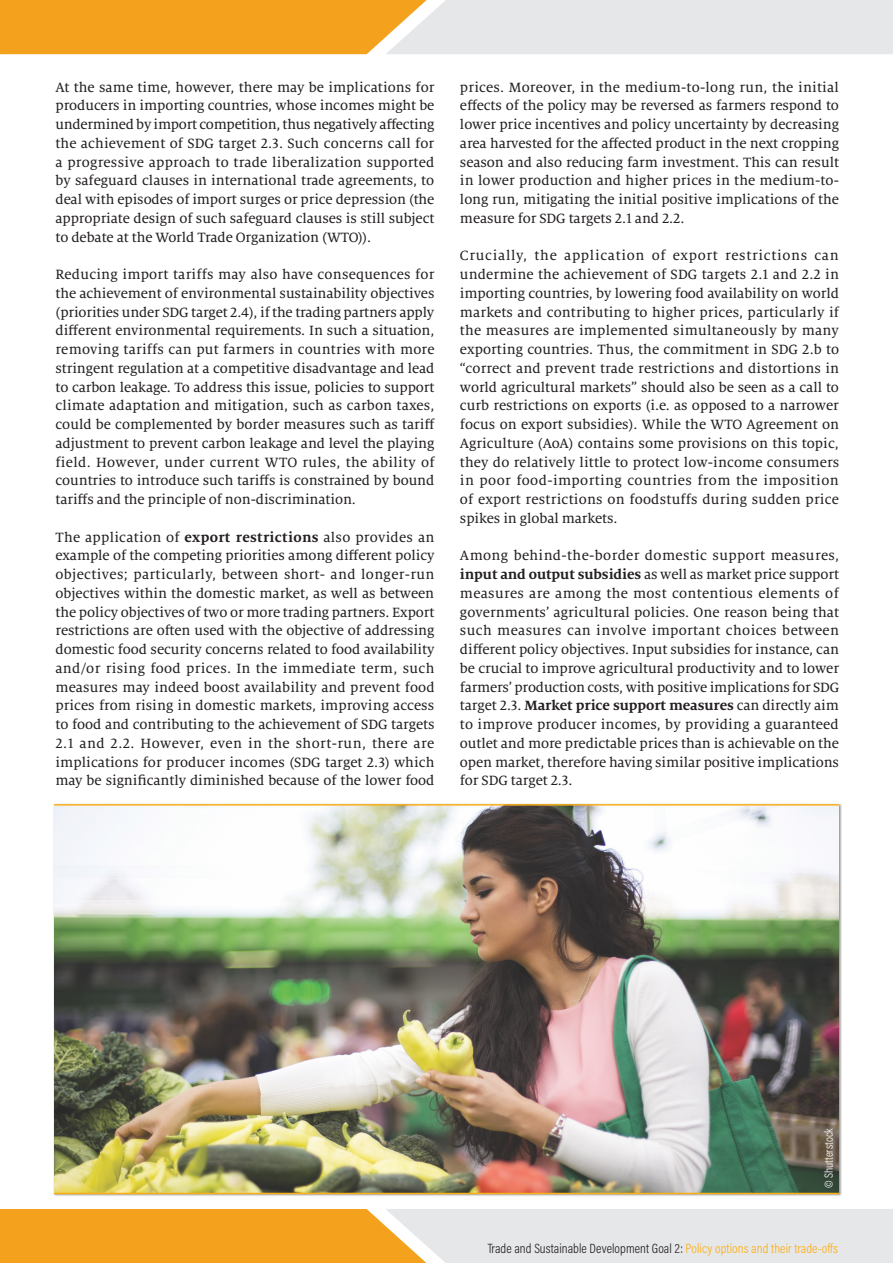
<style>
.page{position:relative;width:893px;height:1263px;background:#fff}
.page>*{position:absolute;margin:0;border:0;box-sizing:border-box;transform-origin:0 0}
.Body_text{font:14.85px/18.8px "Milo Serif OT Text";letter-spacing:-.005em;color:#231f20;text-align:justify}
.Cover_Title{font:300 13.5px "Acumin Pro Cond";letter-spacing:.005em;color:#231f20}
.Pic_Copyright{font:300 12px "Acumin Pro Cond";color:#fff}
.s1{font-family:"Milo Serif OT";font-weight:700}
.s2{color:#faaf18}
</style>
<div class="page">
<svg style="left:0;top:0;width:893px;height:54px"></svg>
<svg style="left:0;top:1209px;width:893px;height:54px"></svg>
<img style="left:54px;top:805px;width:785px;height:388px">
<hr style="left:54px;top:804px;width:785px;height:1px;background:#faaf18">
<hr style="left:54px;top:1193px;width:785px;height:1px;background:#faaf18">
<p class="Body_text" style="left:55px;top:78px;width:381px">At the same time, however, there may be implications for producers in importing countries, whose incomes might be undermined by import competition, thus negatively affecting the achievement of SDG target 2.3. Such concerns call for a progressive approach to trade liberalization supported by safeguard clauses in international trade agreements, to deal with episodes of import surges or price depression (the appropriate design of such safeguard clauses is still subject to debate at the World Trade Organization (WTO)).</p>
<p class="Body_text" style="left:55px;top:265px;width:381px">Reducing import tariffs may also have consequences for the achievement of environmental sustainability objectives (priorities under SDG target 2.4), if the trading partners apply different environmental requirements. In such a situation, removing tariffs can put farmers in countries with more stringent regulation at a competitive disadvantage and lead to carbon leakage. To address this issue, policies to support climate adaptation and mitigation, such as carbon taxes, could be complemented by border measures such as tariff adjustment to prevent carbon leakage and level the playing field. However, under current WTO rules, the ability of countries to introduce such tariffs is constrained by bound tariffs and the principle of non-discrimination.</p>
<p class="Body_text" style="left:55px;top:528px;width:381px">The application of <span class="s1">export restrictions</span> also provides an example of the competing priorities among different policy objectives; particularly, between short- and longer-run objectives within the domestic market, as well as between the policy objectives of two or more trading partners. Export restrictions are often used with the objective of addressing domestic food security concerns related to food availability and/or rising food prices. In the immediate term, such measures may indeed boost availability and prevent food prices from rising in domestic markets, improving access to food and contributing to the achievement of SDG targets 2.1 and 2.2. However, even in the short-run, there are implications for producer incomes (SDG target 2.3) which may be significantly diminished because of the lower food</p>
<p class="Body_text" style="left:460px;top:78px;width:381px">prices. Moreover, in the medium-to-long run, the initial effects of the policy may be reversed as farmers respond to lower price incentives and policy uncertainty by decreasing area harvested for the affected product in the next cropping season and also reducing farm investment. This can result in lower production and higher prices in the medium-to&shy;long run, mitigating the initial positive implications of the measure for SDG targets 2.1 and 2.2.</p>
<p class="Body_text" style="left:460px;top:246px;width:381px">Crucially, the application of export restrictions can undermine the achievement of SDG targets 2.1 and 2.2 in importing countries, by lowering food availability on world markets and contributing to higher prices, particularly if the measures are implemented simultaneously by many exporting countries. Thus, the commitment in SDG 2.b to “correct and prevent trade restrictions and distortions in world agricultural markets” should also be seen as a call to curb restrictions on exports (i.e. as opposed to a narrower focus on export subsidies). While the WTO Agreement on Agriculture (AoA) contains some provisions on this topic, they do relatively little to protect low-income consumers in poor food-importing countries from the imposition of export restrictions on foodstuffs during sudden price spikes in global markets.</p>
<p class="Body_text" style="left:460px;top:546px;width:381px">Among behind-the-border domestic support measures, <span class="s1">input and output subsidies</span> as well as market price support measures are among the most contentious elements of governments’ agricultural policies. One reason being that such measures can involve important choices between different policy objectives. Input subsidies for instance, can be crucial to improve agricultural productivity and to lower farmers’ production costs, with positive implications for SDG target 2.3. <span class="s1">Market price support measures</span> can directly aim to improve producer incomes, by providing a guaranteed outlet and more predictable prices than is achievable on the open market, therefore having similar positive implications for SDG target 2.3.</p>
<p class="Pic_Copyright" style="left:821px;top:1188px;width:61px;rotate:-90deg">© Shutterstock</p>
<p class="Cover_Title" style="left:488px;top:1239px;width:352px">Trade and Sustainable Development Goal 2: <span class="s2">Policy options and their trade-offs</span></p>
</div>
